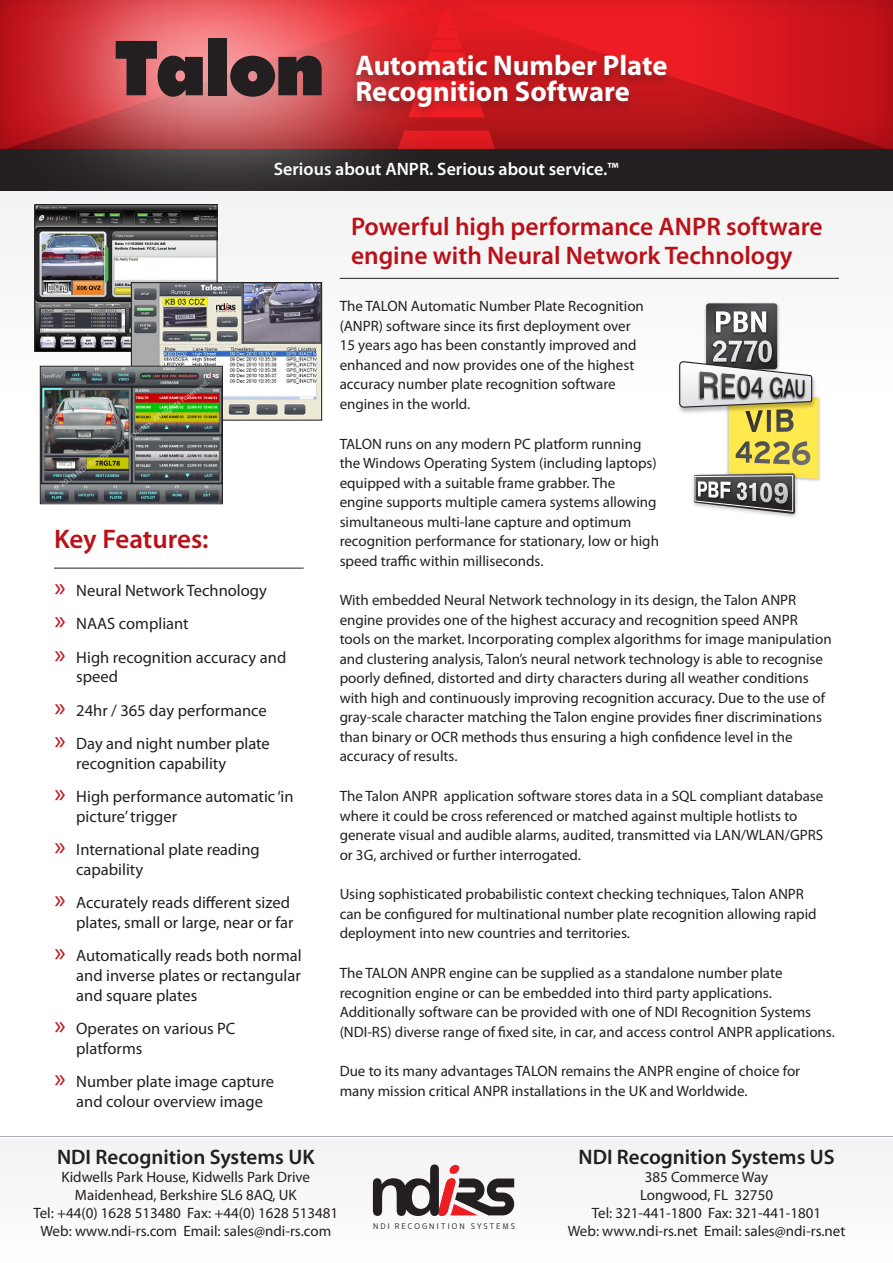
<style>
.page{position:relative;width:893px;height:1263px;background:#fff}
.page>*{position:absolute;margin:0;border:0;box-sizing:border-box;transform-origin:0 0}
.t1{font:700 28.5px/25.5px "Myriad Pro";color:#fff}
.t2{font:600 27px "Myriad Pro";letter-spacing:-.005em;color:#bb1018}
.t3{font:600 25.5px/28.5px "Myriad Pro";color:#bb1018}
.t4{font:600 21px "Myriad Pro";color:#231f20}
.t5{font:600 18px "Myriad Pro";color:#fff}
.bullet_points{font:16.5px/19.8px "Myriad Pro";color:#231f20}
.t6{font:15px/19.5px "Myriad Pro";color:#231f20}
.t7{font:7.8px "mplus 2 c regular";letter-spacing:.24em;color:#231f20}
.s1{font-size:27px;color:#bb1018}
</style>
<div class="page">
<svg style="left:444px;top:1px;width:449px;height:148px;background:#ca161c"></svg>
<div style="left:0;top:149px;width:893px;height:41px;background:#231f20"></div>
<div style="left:0;top:192px;width:893px;height:220px;background:#f8f8f9"></div>
<div style="left:0;top:1138px;width:893px;height:74px;background:#f5f5f6"></div>
<svg style="left:373px;top:1164px;width:141px;height:52px"></svg>
<svg style="left:0;top:0;width:444px;height:223px"></svg>
<svg style="left:116px;top:41px;width:87px;height:56px;background:#714446"></svg>
<div style="left:208px;top:38px;width:19px;height:57px;background:#231f20"></div>
<svg style="left:230px;top:56px;width:92px;height:41px;background:#513537"></svg>
<div style="left:348px;top:52px;width:327px;height:68px;background:#231f20;opacity:.33"></div>
<img style="left:37px;top:206px;width:178px;height:144px">
<div style="left:35px;top:204px;width:182px;height:148px;border:1px solid #231f20"></div>
<hr style="left:340px;top:278px;width:499px;height:1px;background:#231f20">
<hr style="left:54px;top:568px;width:250px;height:1px;background:#231f20">
<img style="left:818px;top:399px;width:2px;height:82px">
<img style="left:766px;top:514px;width:31px;height:3px">
<svg style="left:679px;top:303px;width:139px;height:211px"></svg>
<img style="left:133px;top:284px;width:187px;height:134px">
<div style="left:131px;top:282px;width:191px;height:138px;border:1px solid #231f20"></div>
<img style="left:42px;top:368px;width:179px;height:134px">
<div style="left:40px;top:366px;width:183px;height:138px;border:1px solid #231f20"></div>
<p class="t1" style="left:355px;top:52px;width:313px">Automatic Number Plate<br>Recognition Software</p>
<p class="t5" style="left:274px;top:157px;width:346px">Serious about ANPR. Serious about service.™</p>
<p class="t2" style="left:54px;top:522px;width:156px">Key Features:</p>
<p class="bullet_points" style="left:55px;top:580px;width:214px"><span class="s1">»</span> Neural Network Technology</p>
<p class="bullet_points" style="left:55px;top:613px;width:136px"><span class="s1">»</span> NAAS compliant</p>
<p class="bullet_points" style="left:76px;top:647px;width:212px;text-indent:-22px"><span class="s1">»</span> High recognition accuracy and speed</p>
<p class="bullet_points" style="left:55px;top:700px;width:214px"><span class="s1">»</span> 24hr / 365 day performance</p>
<p class="bullet_points" style="left:76px;top:733px;width:195px;text-indent:-22px"><span class="s1">»</span> Day and night number plate recognition capability</p>
<p class="bullet_points" style="left:76px;top:786px;width:219px;text-indent:-22px"><span class="s1">»</span> High performance automatic ‘in picture’ trigger</p>
<p class="bullet_points" style="left:76px;top:839px;width:185px;text-indent:-22px"><span class="s1">»</span> International plate reading capability</p>
<p class="bullet_points" style="left:55px;top:892px;width:240px;text-align:right"><span class="s1">»</span> Accurately reads different sized plates, small or large, near or far</p>
<p class="bullet_points" style="left:76px;top:946px;width:227px;text-align:justify;text-indent:-22px"><span class="s1">»</span> Automatically reads both normal and inverse plates or rectangular and square plates</p>
<p class="bullet_points" style="left:76px;top:1018px;width:161px;text-indent:-22px"><span class="s1">»</span> Operates on various PC platforms</p>
<p class="bullet_points" style="left:76px;top:1072px;width:199px;text-indent:-22px"><span class="s1">»</span> Number plate image capture and colour overview image</p>
<p class="t3" style="left:351px;top:212px;width:473px">Powerful high performance ANPR software engine with Neural Network Technology</p>
<p class="t6" style="left:340px;top:296px;width:306px">The TALON Automatic Number Plate Recognition (ANPR) software since its first deployment over 15 years ago has been constantly improved and enhanced and now provides one of the highest accuracy number plate recognition software engines in the world.</p>
<p class="t6" style="left:340px;top:434px;width:321px">TALON runs on any modern PC platform running the Windows Operating System (including laptops) equipped with a suitable frame grabber. The engine supports multiple camera systems allowing simultaneous multi-lane capture and optimum recognition performance for stationary, low or high speed traffic within milliseconds.</p>
<p class="t6" style="left:340px;top:590px;width:493px">With embedded Neural Network technology in its design, the Talon ANPR engine provides one of the highest accuracy and recognition speed ANPR tools on the market. Incorporating complex algorithms for image manipulation and clustering analysis, Talon’s neural network technology is able to recognise poorly defined, distorted and dirty characters during all weather conditions with high and continuously improving recognition accuracy. Due to the use of gray-scale character matching the Talon engine provides finer discriminations than binary or OCR methods thus ensuring a high confidence level in the accuracy of results.</p>
<p class="t6" style="left:340px;top:786px;width:485px">The Talon ANPR application software stores data in a SQL compliant database where it could be cross referenced or matched against multiple hotlists to generate visual and audible alarms, audited, transmitted via LAN/WLAN/GPRS or 3G, archived or further interrogated.</p>
<p class="t6" style="left:340px;top:884px;width:479px">Using sophisticated probabilistic context checking techniques, Talon ANPR can be configured for multinational number plate recognition allowing rapid deployment into new countries and territories.</p>
<p class="t6" style="left:340px;top:963px;width:497px">The TALON ANPR engine can be supplied as a standalone number plate recognition engine or can be embedded into third party applications.<br>Additionally software can be provided with one of NDI Recognition Systems (NDI-RS) diverse range of fixed site, in car, and access control ANPR applications.</p>
<p class="t6" style="left:340px;top:1061px;width:462px">Due to its many advantages TALON remains the ANPR engine of choice for many mission critical ANPR installations in the UK and Worldwide.</p>
<h3 class="t4" style="left:57px;top:1144px;width:259px">NDI Recognition Systems UK</h3>
<p class="t6" style="left:33px;top:1168px;width:306px;line-height:18px;text-align:center">Kidwells Park House, Kidwells Park Drive Maidenhead, Berkshire SL6 8AQ, UK<br>Tel: +44(0) 1628 513480 Fax: +44(0) 1628 513481<br>Web: www.ndi-rs.com Email: sales@ndi-rs.com</p>
<p class="t7" style="left:373px;top:1222px;width:143px">NDI RECOGNITION SYSTEMS</p>
<h3 class="t4" style="left:578px;top:1144px;width:258px">NDI Recognition Systems US</h3>
<p class="t6" style="left:568px;top:1168px;width:279px;line-height:18px;text-align:center">385 Commerce Way<br>Longwood, FL 32750<br>Tel: 321-441-1800 Fax: 321-441-1801<br>Web: www.ndi-rs.net Email: sales@ndi-rs.net</p>
</div>
